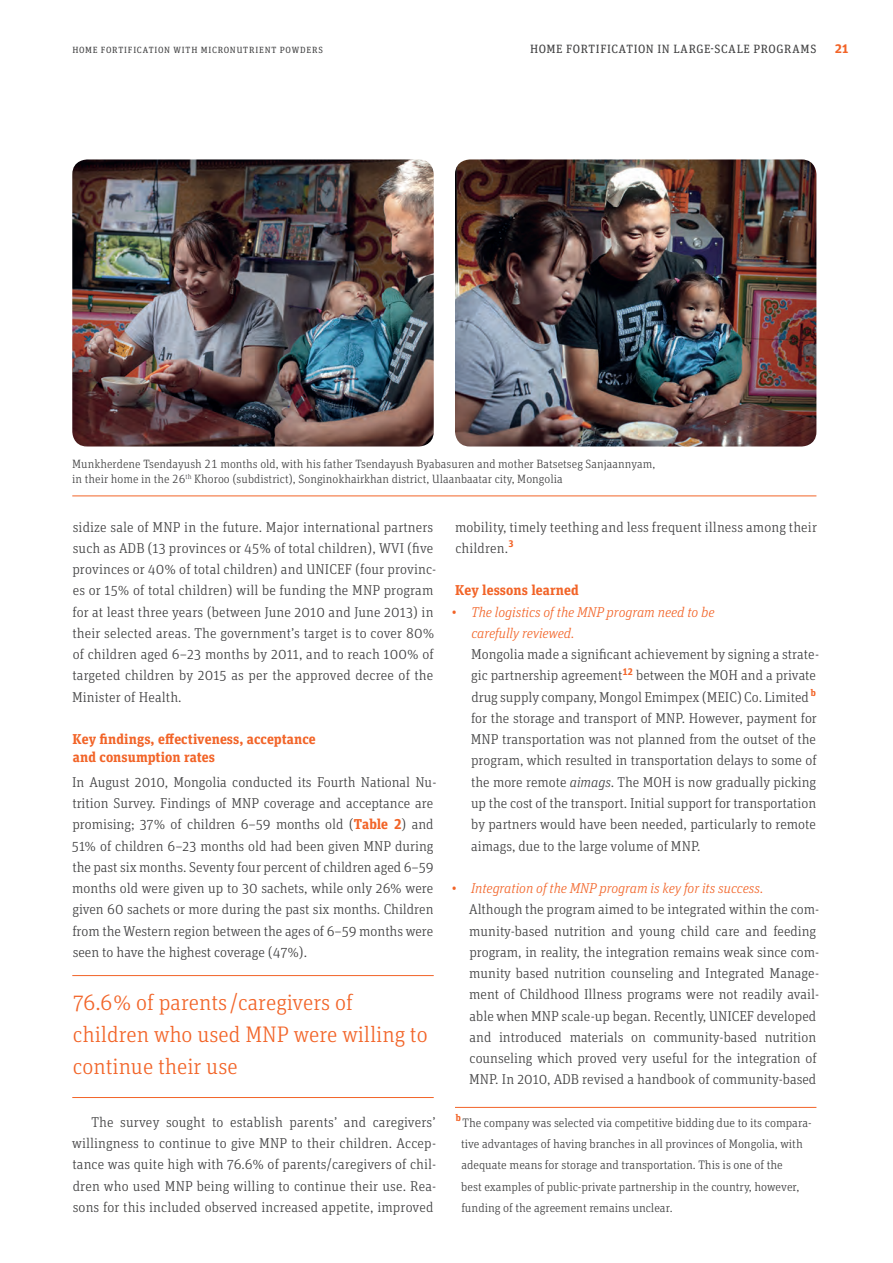
<style>
.page{position:relative;width:893px;height:1263px;background:#fff}
.page>*{position:absolute;margin:0;border:0;box-sizing:border-box;transform-origin:0 0}
.t1{font:300 22.5px/32px "Unit Slab Pro";color:#f26428}
.t2{font:300 14.25px/21.3px "Unit Slab Pro";color:#3e3e3f}
.t3{font:700 14.25px/18px "Unit Slab Pro";color:#f26428}
.t4{font:italic 300 14.25px/21.3px "Unit Slab Pro";color:#f26428}
.t5{font:700 13.5px "Unit Slab Pro";color:#f26428}
.t6{font:300 12.3px/21.3px "Unit Slab Pro";color:#3e3e3f}
.t7{font:300 12px/15px "Unit Slab Pro";letter-spacing:.005em;color:#3e3e3f}
.t8{font:12px "Unit Slab Pro";letter-spacing:.055em;color:#3e3e3f}
.t9{font:9px "Unit Slab Pro";letter-spacing:.09em;color:#3e3e3f}
.s1{font-weight:700;color:#f26428}
.s2{font-weight:400;font-style:normal}
.s3{font-style:italic}
.s4{font-weight:400;color:#f26428}
.s5{font-style:italic;color:#f26428}
</style>
<div class="page">
<hr style="left:72px;top:975px;width:362px;height:1px;background:#f26428">
<hr style="left:72px;top:1097px;width:362px;height:1px;background:#f26428">
<hr style="left:455px;top:1107px;width:361px;height:1px;background:#f26428">
<hr style="left:72px;top:495px;width:744px;height:1px;background:#f26428">
<img style="left:72px;top:159px;width:362px;height:287px">
<img style="left:455px;top:159px;width:361px;height:287px">
<p class="t9" style="left:72px;top:44px;width:252px">HOME FORTIFICATION WITH MICRONUTRIENT POWDERS</p>
<p class="t8" style="left:530px;top:41px;width:288px">HOME FORTIFICATION IN LARGE-SCALE PROGRAMS</p>
<p class="t5" style="left:835px;top:39px;width:15px">21</p>
<p class="t7" style="left:72px;top:456px;width:585px">Munkherdene Tsendayush 21 months old, with his father Tsendayush Byabasuren and mother Batsetseg Sanjaannyam, in their home in the 26<sup>th</sup> Khoroo (subdistrict), Songinokhairkhan district, Ulaanbaatar city, Mongolia</p>
<p class="t2" style="left:72px;top:515px;width:366px">sidize sale of MNP in the future. Major international partners such as ADB (13 provinces or 45% of total children), WVI (five provinces or 40% of total children) and UNICEF (four provinc&shy;es or 15% of total children) will be funding the MNP program for at least three years (between June 2010 and June 2013) in their selected areas. The government’s target is to cover 80% of children aged 6–23 months by 2011, and to reach 100% of targeted children by 2015 as per the approved decree of the Minister of Health.</p>
<p class="t3" style="left:72px;top:729px;width:245px">Key findings, effectiveness, acceptance and consumption rates</p>
<p class="t2" style="left:72px;top:771px;width:366px">In August 2010, Mongolia conducted its Fourth National Nu&shy;trition Survey. Findings of MNP coverage and acceptance are promising; 37% of children 6–59 months old (<span class="s1">Table 2</span>) and 51% of children 6–23 months old had been given MNP during the past six months. Seventy four percent of children aged 6–59 months old were given up to 30 sachets, while only 26% were given 60 sachets or more during the past six months. Children from the Western region between the ages of 6–59 months were seen to have the highest coverage (47%).</p>
<h1 class="t1" style="left:73px;top:985px;width:356px">76.6% of parents /caregivers of children who used MNP were willing to continue their use</h1>
<p class="t2" style="left:72px;top:1111px;width:366px;text-align:justify;text-indent:19px">The survey sought to establish parents’ and caregivers’ willingness to continue to give MNP to their children. Accep&shy;tance was quite high with 76.6% of parents/caregivers of chil&shy;dren who used MNP being willing to continue their use. Rea&shy;sons for this included observed increased appetite, improved</p>
<p class="t2" style="left:455px;top:516px;width:363px">mobility, timely teething and less frequent illness among their children.<sup>3</sup></p>
<p class="t3" style="left:455px;top:581px;width:125px">Key lessons learned</p>
<p class="t4" style="left:471px;top:600px;width:245px;text-indent:-20px"><span class="s2">•</span> The logistics of the MNP program need to be carefully reviewed.</p>
<p class="t2" style="left:471px;top:643px;width:350px">Mongolia made a significant achievement by signing a strate&shy;gic partnership agreement<sup>12</sup> between the MOH and a private drug supply company, Mongol Emimpex (MEIC) Co. Limited <sup>b </sup>for the storage and transport of MNP. However, payment for MNP transportation was not planned from the outset of the program, which resulted in transportation delays to some of the more remote <span class="s3">aimags</span>. The MOH is now gradually picking up the cost of the transport. Initial support for transportation by partners would have been needed, particularly to remote aimags, due to the large volume of MNP.</p>
<p class="t2" style="left:469px;top:877px;width:352px;text-indent:-17px"><span class="s4">•</span> <span class="s5">Integration of the MNP program is key for its success.<br></span>Although the program aimed to be integrated within the com&shy;munity-based nutrition and young child care and feeding program, in reality, the integration remains weak since com&shy;munity based nutrition counseling and Integrated Manage&shy;ment of Childhood Illness programs were not readily avail&shy;able when MNP scale-up began. Recently, UNICEF developed and introduced materials on community-based nutrition counseling which proved very useful for the integration of MNP. In 2010, ADB revised a handbook of community-based</p>
<p class="t6" style="left:461px;top:1111px;width:352px;text-indent:-5px"><sup>b</sup> The company was selected via competitive bidding due to its compara&shy;tive advantages of having branches in all provinces of Mongolia, with adequate means for storage and transportation. This is one of the<br>best examples of public-private partnership in the country, however, funding of the agreement remains unclear.</p>
</div>
